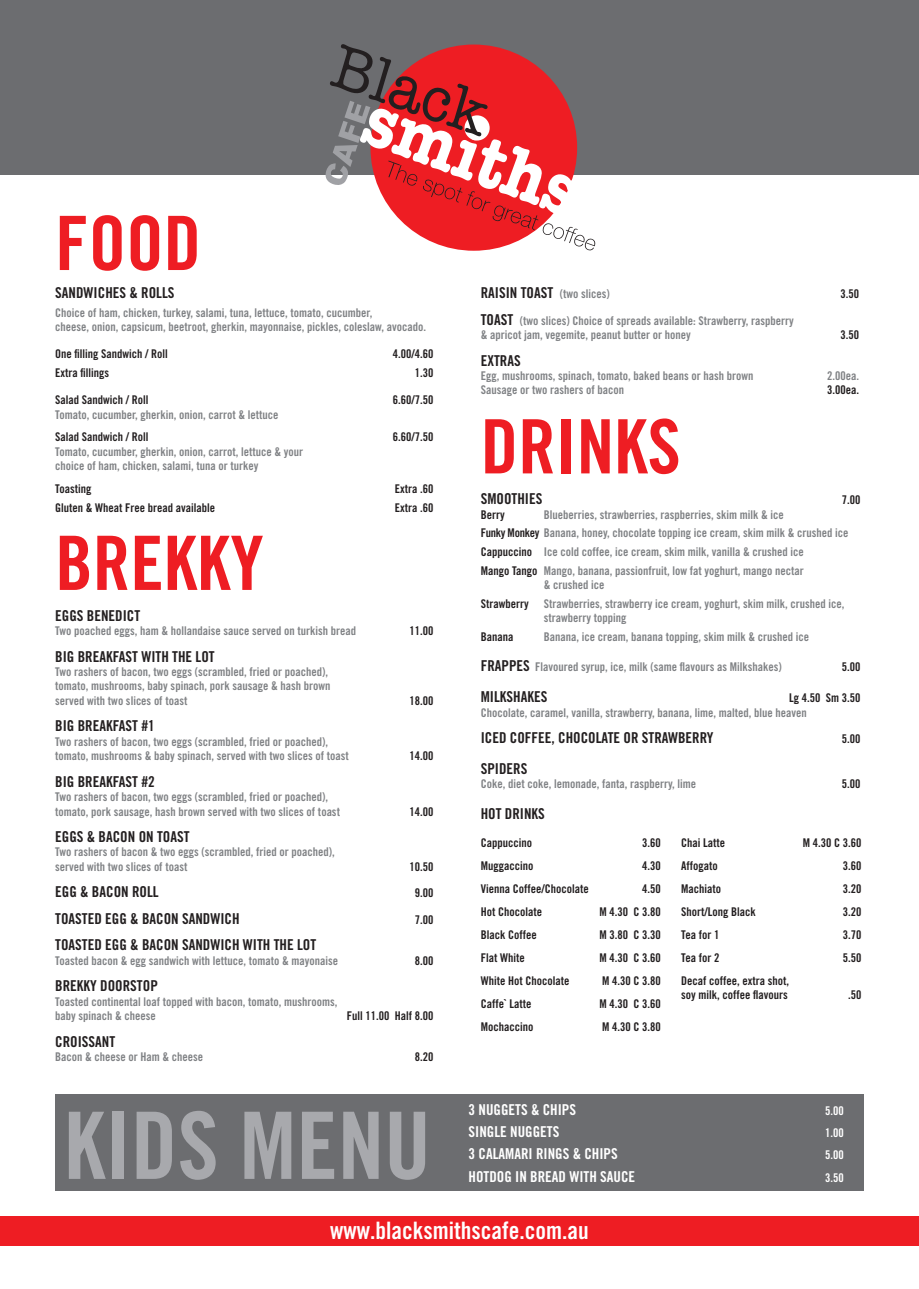
<style>
.page{position:relative;width:919px;height:1289px;background:#fff}
.page>*{position:absolute;margin:0;border:0;box-sizing:border-box;transform-origin:0 0}
.t1{font:93px "Trade Gothic Bold Cond Twenty";color:#a8a9ad}
.t2{font:75px "Trade Gothic Bold Cond Twenty";color:#ee1d23}
.t3{font:24px "Trade Gothic Bold Cond Twenty";color:#fff}
.t4{font:15px "Trade Gothic Bold Cond Twenty";color:#231f20}
.t5{font:15px "Trade Gothic Bold Cond Twenty";color:#fff}
.t6{font:12px/14.4px "Trade Gothic Bold Cond Twenty";color:#808285}
.t7{font:12px/14.4px "Trade Gothic Bold Cond Twenty";color:#231f20}
.t8{font:12px "Trade Gothic Bold Cond Twenty";color:#fff}
.s1{font-size:12px;color:#808285}
.s2{font-size:15px;color:#231f20}
.s3{color:#231f20}
</style>
<div class="page">
<div style="left:0;top:1216px;width:918px;height:29px;background:#ee1d23"></div>
<div style="left:55px;top:1094px;width:808px;height:97px;background:#6c6d70"></div>
<div style="left:0;top:0;width:918px;height:174px;background:#6c6d70"></div>
<svg style="left:325px;top:44px;width:270px;height:207px"></svg>
<h2 class="t2" style="left:55px;top:198px;width:147px">FOOD</h2>
<p class="t4" style="left:55px;top:283px;width:121px">SANDWICHES &amp; ROLLS</p>
<p class="t6" style="left:55px;top:305px;width:372px">Choice of ham, chicken, turkey, salami, tuna, lettuce, tomato, cucumber,<br>cheese, onion, capsicum, beetroot, gherkin, mayonnaise, pickles, coleslaw, avocado.</p>
<p class="t7" style="left:55px;top:347px;width:114px">One filling Sandwich / Roll</p>
<p class="t7" style="left:393px;top:347px;width:42px">4.00/4.60</p>
<p class="t7" style="left:55px;top:365px;width:55px">Extra fillings</p>
<p class="t7" style="left:415px;top:365px;width:20px">1.30</p>
<p class="t7" style="left:55px;top:392px;width:95px">Salad Sandwich / Roll</p>
<p class="t7" style="left:393px;top:392px;width:42px">6.60/7.50</p>
<p class="t6" style="left:55px;top:407px;width:225px">Tomato, cucumber, gherkin, onion, carrot &amp; lettuce</p>
<p class="t7" style="left:55px;top:430px;width:95px">Salad Sandwich / Roll</p>
<p class="t7" style="left:393px;top:430px;width:42px">6.60/7.50</p>
<p class="t6" style="left:55px;top:444px;width:249px">Tomato, cucumber, gherkin, onion, carrot, lettuce &amp; your choice of ham, chicken, salami, tuna or turkey</p>
<p class="t7" style="left:55px;top:481px;width:38px">Toasting</p>
<p class="t7" style="left:395px;top:481px;width:40px">Extra .60</p>
<p class="t7" style="left:55px;top:500px;width:161px">Gluten &amp; Wheat Free bread available</p>
<p class="t7" style="left:395px;top:500px;width:40px">Extra .60</p>
<h2 class="t2" style="left:55px;top:517px;width:210px">BREKKY</h2>
<p class="t4" style="left:55px;top:606px;width:86px">EGGS BENEDICT</p>
<p class="t6" style="left:55px;top:623px;width:302px">Two poached eggs, ham &amp; hollandaise sauce served on turkish bread</p>
<p class="t7" style="left:409px;top:623px;width:25px">11.00</p>
<p class="t4" style="left:55px;top:647px;width:161px">BIG BREAKFAST WITH THE LOT</p>
<p class="t6" style="left:55px;top:664px;width:277px">Two rashers of bacon, two eggs (scrambled, fried or poached), tomato, mushrooms, baby spinach, pork sausage &amp; hash brown served with two slices of toast</p>
<p class="t7" style="left:409px;top:693px;width:25px">18.00</p>
<p class="t4" style="left:55px;top:717px;width:101px">BIG BREAKFAST #1</p>
<p class="t6" style="left:55px;top:734px;width:295px">Two rashers of bacon, two eggs (scrambled, fried or poached), tomato, mushrooms &amp; baby spinach, served with two slices of toast</p>
<p class="t4" style="left:55px;top:772px;width:101px">BIG BREAKFAST #2</p>
<p class="t6" style="left:55px;top:789px;width:286px">Two rashers of bacon, two eggs (scrambled, fried or poached), tomato, pork sausage, hash brown served with two slices of toast</p>
<p class="t4" style="left:55px;top:827px;width:136px">EGGS &amp; BACON ON TOAST</p>
<p class="t6" style="left:55px;top:844px;width:281px">Two rashers of bacon &amp; two eggs (scrambled, fried or poached), served with two slices of toast</p>
<p class="t7" style="left:409px;top:748px;width:25px">14.00</p>
<p class="t7" style="left:409px;top:804px;width:25px">14.00</p>
<p class="t7" style="left:409px;top:859px;width:25px">10.50</p>
<p class="t4" style="left:55px;top:882px;width:105px">EGG &amp; BACON ROLL</p>
<p class="t7" style="left:415px;top:885px;width:20px">9.00</p>
<p class="t4" style="left:55px;top:909px;width:186px">TOASTED EGG &amp; BACON SANDWICH</p>
<p class="t7" style="left:415px;top:912px;width:20px">7.00</p>
<p class="t4" style="left:55px;top:935px;width:262px">TOASTED EGG &amp; BACON SANDWICH WITH THE LOT</p>
<p class="t6" style="left:55px;top:953px;width:284px">Toasted bacon &amp; egg sandwich with lettuce, tomato &amp; mayonaise</p>
<p class="t7" style="left:415px;top:953px;width:20px">8.00</p>
<p class="t4" style="left:55px;top:976px;width:104px">BREKKY DOORSTOP</p>
<p class="t6" style="left:55px;top:994px;width:284px">Toasted continental loaf topped with bacon, tomato, mushrooms, baby spinach &amp; cheese</p>
<p class="t7" style="left:347px;top:1008px;width:88px">Full 11.00 Half 8.00</p>
<p class="t4" style="left:55px;top:1032px;width:61px">CROISSANT</p>
<p class="t6" style="left:55px;top:1049px;width:149px">Bacon &amp; cheese or Ham &amp; cheese</p>
<p class="t7" style="left:415px;top:1049px;width:20px">8.20</p>
<h1 class="t1" style="left:64px;top:1089px;width:368px">KIDS MENU</h1>
<p class="t4" style="left:480px;top:283px;width:131px">RAISIN TOAST <span class="s1">(two slices)</span></p>
<p class="t7" style="left:840px;top:286px;width:20px">3.50</p>
<p class="t6" style="left:480px;top:313px;width:314px"><span class="s2">TOAST</span> (two slices) Choice of spreads available: Strawberry, raspberry &amp; apricot jam, vegemite, peanut butter or honey</p>
<p class="t7" style="left:840px;top:327px;width:20px">3.50</p>
<p class="t4" style="left:480px;top:351px;width:41px">EXTRAS</p>
<p class="t6" style="left:480px;top:368px;width:274px">Egg, mushrooms, spinach, tomato, baked beans or hash brown</p>
<p class="t6" style="left:827px;top:368px;width:33px">2.00ea.</p>
<p class="t6" style="left:480px;top:383px;width:145px">Sausage or two rashers of bacon</p>
<p class="t7" style="left:827px;top:383px;width:33px">3.00ea.</p>
<h2 class="t2" style="left:480px;top:401px;width:201px">DRINKS</h2>
<p class="t4" style="left:480px;top:489px;width:63px">SMOOTHIES</p>
<p class="t7" style="left:841px;top:492px;width:20px">7.00</p>
<p class="t7" style="left:480px;top:507px;width:25px">Berry</p>
<p class="t6" style="left:480px;top:505px;width:369px;line-height:18.6px;text-indent:63px">Blueberries, strawberries, raspberries, skim milk &amp; ice<br><span class="s3">Funky Monkey</span> Banana, honey, chocolate topping ice cream, skim milk &amp; crushed ice <span class="s3">Cappuccino</span> Ice cold coffee, ice cream, skim milk, vanilla &amp; crushed ice<br><span class="s3">Mango Tango</span> Mango, banana, passionfruit, low fat yoghurt, mango nectar</p>
<p class="t6" style="left:543px;top:577px;width:62px">&amp; crushed ice</p>
<p class="t7" style="left:480px;top:596px;width:49px">Strawberry</p>
<p class="t6" style="left:543px;top:596px;width:302px">Strawberries, strawberry ice cream, yoghurt, skim milk, crushed ice, strawberry topping</p>
<p class="t7" style="left:480px;top:629px;width:34px">Banana</p>
<p class="t6" style="left:543px;top:629px;width:267px">Banana, ice cream, banana topping, skim milk &amp; crushed ice</p>
<p class="t6" style="left:480px;top:660px;width:302px"><span class="s2">FRAPPES</span> Flavoured syrup, ice, milk (same flavours as Milkshakes)</p>
<p class="t7" style="left:841px;top:660px;width:20px">5.00</p>
<p class="t4" style="left:480px;top:687px;width:68px">MILKSHAKES</p>
<p class="t7" style="left:789px;top:690px;width:73px">Lg 4.50 Sm 3.50</p>
<p class="t6" style="left:480px;top:705px;width:327px">Chocolate, caramel, vanilla, strawberry, banana, lime, malted, blue heaven</p>
<p class="t4" style="left:480px;top:728px;width:234px">ICED COFFEE, CHOCOLATE OR STRAWBERRY</p>
<p class="t7" style="left:841px;top:731px;width:20px">5.00</p>
<p class="t4" style="left:480px;top:759px;width:48px">SPIDERS</p>
<p class="t6" style="left:480px;top:776px;width:217px">Coke, diet coke, lemonade, fanta, raspberry, lime</p>
<p class="t7" style="left:841px;top:776px;width:20px">5.00</p>
<p class="t4" style="left:480px;top:804px;width:66px">HOT DRINKS</p>
<p class="t7" style="left:480px;top:835px;width:53px">Cappuccino</p>
<p class="t7" style="left:642px;top:835px;width:20px">3.60</p>
<p class="t7" style="left:480px;top:858px;width:54px">Muggaccino</p>
<p class="t7" style="left:642px;top:858px;width:20px">4.30</p>
<p class="t7" style="left:480px;top:881px;width:109px">Vienna Coffee/Chocolate</p>
<p class="t7" style="left:642px;top:881px;width:20px">4.50</p>
<p class="t7" style="left:480px;top:904px;width:63px">Hot Chocolate</p>
<p class="t7" style="left:599px;top:904px;width:63px">M 4.30 C 3.80</p>
<p class="t7" style="left:480px;top:927px;width:57px">Black Coffee</p>
<p class="t7" style="left:599px;top:927px;width:63px">M 3.80 C 3.30</p>
<p class="t7" style="left:480px;top:950px;width:45px">Flat White</p>
<p class="t7" style="left:599px;top:950px;width:63px">M 4.30 C 3.60</p>
<p class="t7" style="left:480px;top:973px;width:90px">White Hot Chocolate</p>
<p class="t7" style="left:602px;top:973px;width:60px">M 4.30 C 3.80</p>
<p class="t7" style="left:480px;top:996px;width:52px">Caffe` Latte</p>
<p class="t7" style="left:599px;top:996px;width:63px">M 4.30 C 3.60</p>
<p class="t7" style="left:480px;top:1018px;width:54px">Mochaccino</p>
<p class="t7" style="left:602px;top:1018px;width:60px">M 4.30 C 3.80</p>
<p class="t7" style="left:681px;top:835px;width:45px">Chai Latte</p>
<p class="t7" style="left:802px;top:835px;width:60px">M 4.30 C 3.60</p>
<p class="t7" style="left:681px;top:858px;width:38px">Affogato</p>
<p class="t7" style="left:842px;top:858px;width:20px">3.60</p>
<p class="t7" style="left:681px;top:881px;width:41px">Machiato</p>
<p class="t7" style="left:842px;top:881px;width:20px">3.20</p>
<p class="t7" style="left:681px;top:904px;width:76px">Short/Long Black</p>
<p class="t7" style="left:842px;top:904px;width:20px">3.20</p>
<p class="t7" style="left:681px;top:927px;width:40px">Tea for 1</p>
<p class="t7" style="left:842px;top:927px;width:20px">3.70</p>
<p class="t7" style="left:681px;top:950px;width:40px">Tea for 2</p>
<p class="t7" style="left:842px;top:950px;width:20px">5.50</p>
<p class="t7" style="left:681px;top:973px;width:109px">Decaf coffee, extra shot, soy milk, coffee flavours</p>
<p class="t7" style="left:847px;top:987px;width:15px">.50</p>
<p class="t5" style="left:468px;top:1100px;width:109px">3 NUGGETS &amp; CHIPS</p>
<p class="t8" style="left:825px;top:1103px;width:20px">5.00</p>
<p class="t5" style="left:468px;top:1122px;width:92px">SINGLE NUGGETS</p>
<p class="t8" style="left:825px;top:1125px;width:20px">1.00</p>
<p class="t5" style="left:468px;top:1144px;width:151px">3 CALAMARI RINGS &amp; CHIPS</p>
<p class="t8" style="left:825px;top:1147px;width:20px">5.00</p>
<p class="t5" style="left:468px;top:1167px;width:168px">HOTDOG IN BREAD WITH SAUCE</p>
<p class="t8" style="left:825px;top:1169px;width:20px">3.50</p>
<h3 class="t3" style="left:330px;top:1215px;width:260px">www.blacksmithscafe.com.au</h3>
</div>
